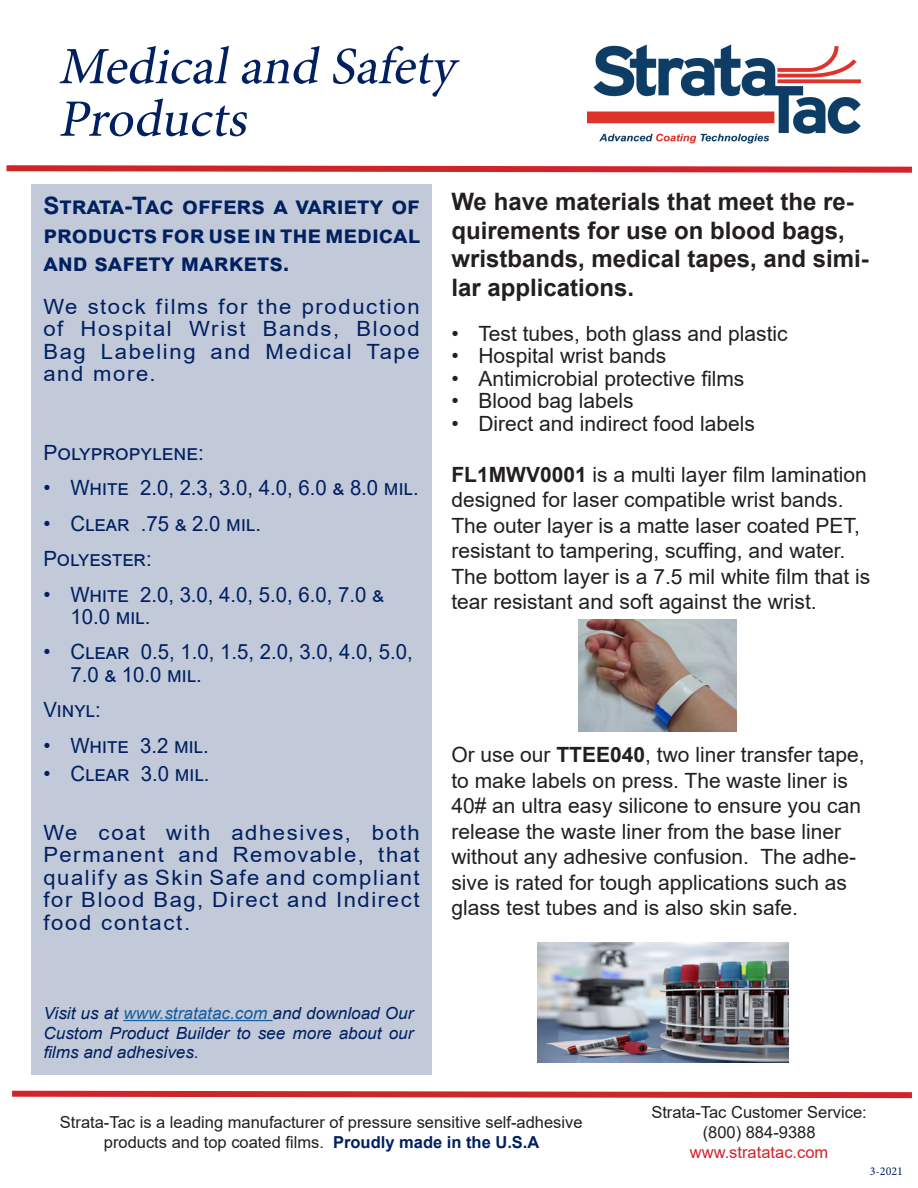
<style>
.page{position:relative;width:918px;height:1188px;background:#fff}
.page>*{position:absolute;margin:0;border:0;box-sizing:border-box;transform-origin:0 0}
.t1{font:italic 52.5px/52.5px "Minion Pro";color:#002060}
.t2{font:700 24px/28.5px "Arial";color:#231f20}
.t3{font:700 24px/28.5px "Arial";color:#002060;text-align:justify}
.t4{font:21px/25.5px "Arial";color:#231f20}
.t5{font:21px/22.5px "Arial";letter-spacing:.07em;color:#002060;text-align:justify;scale:1.05 1}
.t6{font:21px/22.5px "Arial";letter-spacing:.07em;color:#002060}
.t7{font:21px "Arial";color:#002060}
.t8{font:italic 16.65px/19.8px "Arial";color:#002060;text-align:justify}
.t9{font:16.5px/19.8px "Arial";color:#231f20;text-align:center}
.t10{font:16.5px "Arial";color:#d1232a}
.t11{font:12px "Minion Pro";color:#002060}
.s1{color:#175d9e}
.s2{font-weight:700}
.s3{font-weight:700;color:#002060}
</style>
<div class="page">
<div style="left:31px;top:184px;width:401px;height:891px;background:#c2c9d9"></div>
<svg style="left:6px;top:165px;width:906px;height:8px;background:#dc595f"></svg>
<svg style="left:12px;top:1090px;width:900px;height:9px"></svg>
<img style="left:588px;top:44px;width:273px;height:100px">
<hr style="left:123px;top:1020px;width:150px;height:1px;background:#175d9e">
<img style="left:537px;top:942px;width:251px;height:121px">
<img style="left:579px;top:619px;width:157px;height:112px">
<p class="t1" style="left:58px;top:40px;width:410px">Medicaland Safety<br>Products</p>
<p class="t3" style="left:43px;top:192px;width:378px">Strata-Tac offers a variety of products for use in the medical and safety markets.</p>
<p class="t5" style="left:43px;top:295px;width:360px">We stock films for the production of Hospital Wrist Bands, Blood Bag Labeling and Medical Tape and more.</p>
<p class="t7" style="left:43px;top:438px;width:162px">Polypropylene:</p>
<p class="t6" style="left:43px;top:477px;width:377px">• White 2.0, 2.3, 3.0, 4.0, 6.0 &amp; 8.0 mil.</p>
<p class="t6" style="left:43px;top:512px;width:219px">• Clear .75 &amp; 2.0 mil.</p>
<p class="t6" style="left:43px;top:547px;width:110px">Polyester:</p>
<p class="t6" style="left:70px;top:583px;width:315px;text-indent:-27px">• White 2.0, 3.0, 4.0, 5.0, 6.0, 7.0 &amp;<br>10.0 mil.</p>
<p class="t6" style="left:70px;top:641px;width:344px;text-indent:-27px">• Clear 0.5, 1.0, 1.5, 2.0, 3.0, 4.0, 5.0,<br>7.0 &amp; 10.0 mil.</p>
<p class="t6" style="left:43px;top:699px;width:59px">Vinyl:</p>
<p class="t6" style="left:43px;top:734px;width:167px">• White 3.2 mil.</p>
<p class="t6" style="left:43px;top:762px;width:168px">• Clear 3.0 mil.</p>
<p class="t5" style="left:43px;top:821px;width:360px">We coat with adhesives, both Permanent and Removable, that qualify as Skin Safe and compliant for Blood Bag, Direct and Indirect food contact.</p>
<p class="t8" style="left:43px;top:1003px;width:372px">Visit us at <span class="s1">www.stratatac.com</span> and download Our Custom Product Builder to see more about our films and adhesives.</p>
<p class="t2" style="left:451px;top:188px;width:419px">We have materials that meet the re&shy;quirements for use on blood bags, wristbands, medical tapes, and simi&shy;lar applications.</p>
<p class="t4" style="left:451px;top:321px;width:338px">• Test tubes, both glass and plastic</p>
<p class="t4" style="left:451px;top:343px;width:216px">• Hospital wrist bands</p>
<p class="t4" style="left:451px;top:366px;width:295px">• Antimicrobial protective films</p>
<p class="t4" style="left:451px;top:388px;width:184px">• Blood bag labels</p>
<p class="t4" style="left:451px;top:411px;width:305px">• Direct and indirect food labels</p>
<p class="t4" style="left:451px;top:462px;width:420px"><span class="s2">FL1MWV0001</span> is a multi layer film lamination designed for laser compatible wrist bands.<br>The outer layer is a matte laser coated PET, resistant to tampering, scuffing, and water.<br>The bottom layer is a 7.5 mil white film that is tear resistant and soft against the wrist.</p>
<p class="t4" style="left:451px;top:742px;width:415px">Or use our <span class="s2">TTEE040</span>, two liner transfer tape, to make labels on press. The waste liner is 40# an ultra easy silicone to ensure you can release the waste liner from the base liner without any adhesive confusion. The adhe&shy;sive is rated for tough applications such as glass test tubes and is also skin safe.</p>
<p class="t9" style="left:60px;top:1112px;width:524px">Strata-Tac is a leading manufacturer of pressure sensitive self-adhesive products and top coated films. <span class="s3">Proudly made in the U.S.A</span></p>
<p class="t9" style="left:651px;top:1102px;width:217px">Strata-Tac Customer Service:</p>
<p class="t9" style="left:703px;top:1122px;width:114px">(800) 884-9388</p>
<p class="t10" style="left:690px;top:1141px;width:140px">www.stratatac.com</p>
<p class="t11" style="left:870px;top:1163px;width:35px">3-2021</p>
</div>
